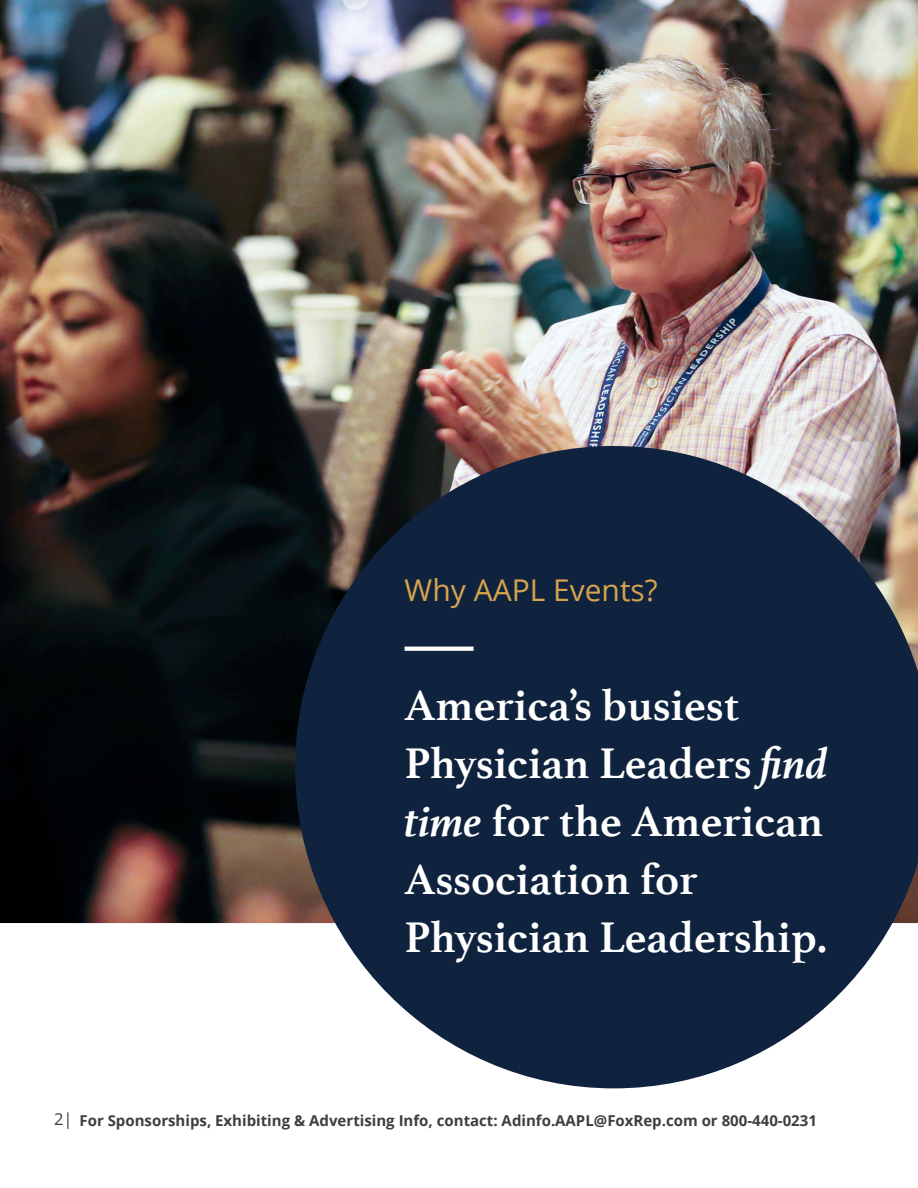
<style>
.page{position:relative;width:918px;height:1188px;background:#fff}
.page>*{position:absolute;margin:0;border:0;box-sizing:border-box;transform-origin:0 0}
.t1{font:700 45px/58.1px "Athelas";color:#fff}
.t2{font:30px "Open Sans";color:#d7a44e}
.t3{font:700 15px "Open Sans";color:#3e3e3f}
.s1{font-style:italic}
.s2{font-weight:400;font-size:16.5px}
</style>
<div class="page">
<img style="left:0;top:0;width:918px;height:922px">
<svg style="left:295px;top:446px;width:623px;height:642px;background:#313f54"></svg>
<svg style="left:405px;top:647px;width:69px;height:4px"></svg>
<p class="t2" style="left:405px;top:569px;width:255px">Why AAPL Events?</p>
<p class="t1" style="left:405px;top:675px;width:425px">America’s busiest<br>Physician Leaders <span class="s1">find time</span> for the American<br>Association for<br>Physician Leadership.</p>
<p class="t3" style="left:54px;top:1110px;width:765px"><span class="s2">2|</span> For Sponsorships, Exhibiting &amp; Advertising Info, contact: Adinfo.AAPL@FoxRep.com or 800-440-0231</p>
</div>
